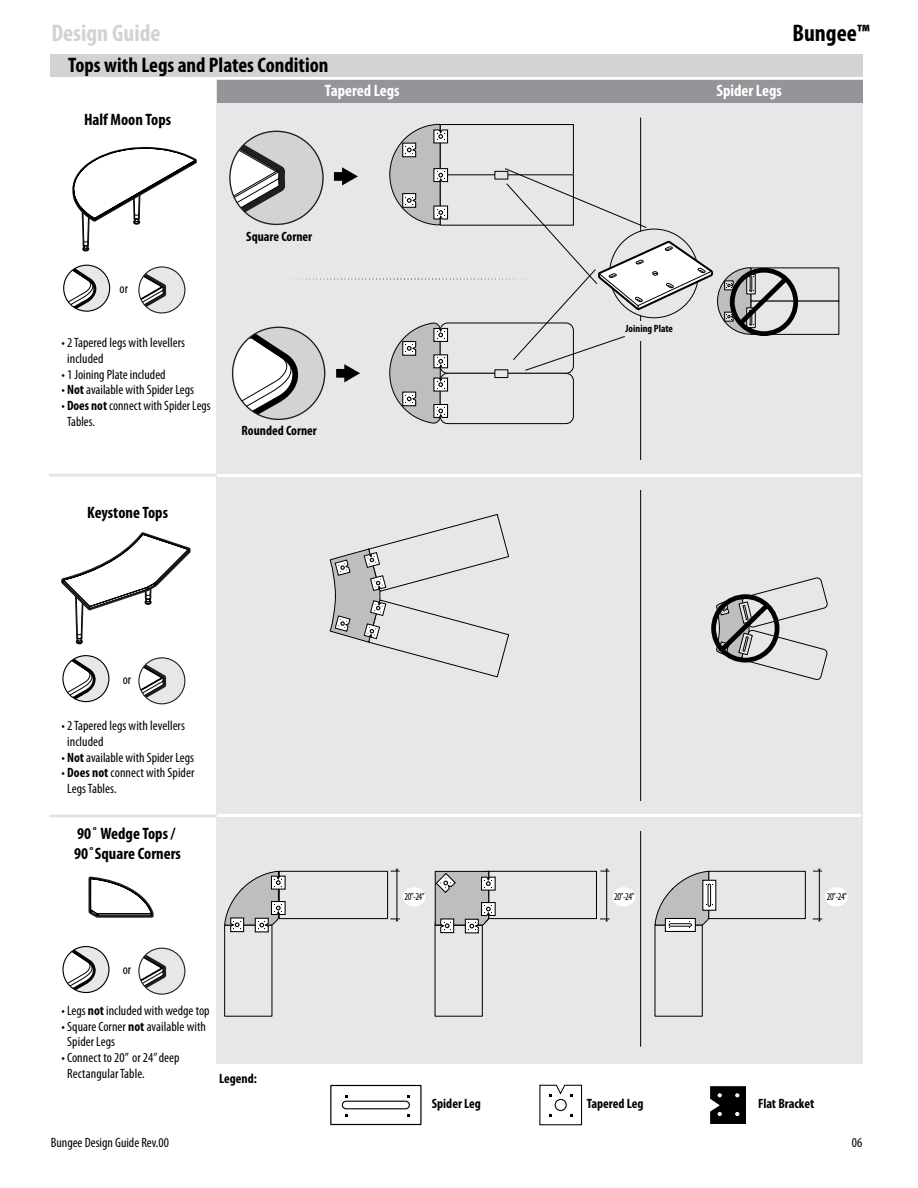
<style>
.page{position:relative;width:918px;height:1188px;background:#fff}
.page>*{position:absolute;margin:0;border:0;box-sizing:border-box;transform-origin:0 0}
.t1{font:700 condensed 24px "Myriad Pro";color:#d1d3d4}
.t2{font:700 condensed 24px "Myriad Pro";color:#000}
.t3{font:700 condensed 21px "Myriad Pro";color:#000}
.t4{font:700 condensed 16.5px/19.8px "Myriad Pro";color:#000}
.t5{font:700 condensed 16.5px "Myriad Pro";color:#fff}
.t6{font:condensed 13.5px/15.6px "Myriad Pro";color:#000}
.t7{font:700 condensed 13.5px "Myriad Pro";color:#000}
.t8{font:condensed 10.5px "Myriad Pro";letter-spacing:-.05em;color:#000;scale:.9 1}
.t9{font:700 condensed 10.5px "Myriad Pro";color:#000}
.s1{font-weight:700}
</style>
<div class="page">
<div style="left:216px;top:79px;width:646px;height:985px;background:#e6e7e8"></div>
<hr style="left:640px;top:118px;width:1px;height:929px;background:#000">
<div style="left:279px;top:871px;width:109px;height:48px;border:1px solid #000"></div>
<div style="left:224px;top:925px;width:48px;height:92px;border:1px solid #000"></div>
<svg style="left:88px;top:877px;width:66px;height:41px"></svg>
<div style="left:50px;top:54px;width:812px;height:23px;background:#d1d3d4"></div>
<div style="left:217px;top:80px;width:645px;height:23px;background:#939598"></div>
<hr style="left:217px;top:815px;width:644px;height:2px;background:#fff">
<svg style="left:49px;top:815px;width:167px;height:2px"></svg>
<hr style="left:217px;top:474px;width:644px;height:3px;background:#fff">
<svg style="left:49px;top:474px;width:167px;height:3px"></svg>
<div style="left:139px;top:658px;width:46px;height:46px;background:#e6e7e8;border-radius:50%"></div>
<svg style="left:140px;top:659px;width:26px;height:45px"></svg>
<div style="left:138px;top:657px;width:47px;height:47px;border:1px solid #231f20;border-radius:50%"></div>
<div style="left:139px;top:948px;width:46px;height:46px;background:#e6e7e8;border-radius:50%"></div>
<svg style="left:140px;top:948px;width:26px;height:45px"></svg>
<div style="left:138px;top:948px;width:47px;height:47px;border:1px solid #231f20;border-radius:50%"></div>
<svg style="left:61px;top:532px;width:130px;height:112px"></svg>
<hr style="left:397px;top:870px;width:1px;height:51px;background:#000">
<svg style="left:391px;top:868px;width:9px;height:4px"></svg>
<svg style="left:390px;top:919px;width:10px;height:3px"></svg>
<div style="left:403px;top:887px;width:22px;height:19px;background:#fff;border-radius:50%"></div>
<div style="left:751px;top:301px;width:88px;height:34px;border:1px solid #000"></div>
<svg style="left:224px;top:870px;width:62px;height:63px"></svg>
<div style="left:708px;top:871px;width:98px;height:48px;border:1px solid #000"></div>
<div style="left:655px;top:925px;width:48px;height:92px;border:1px solid #000"></div>
<hr style="left:819px;top:870px;width:1px;height:51px;background:#000">
<svg style="left:813px;top:868px;width:9px;height:4px"></svg>
<svg style="left:813px;top:919px;width:9px;height:3px"></svg>
<div style="left:825px;top:887px;width:23px;height:19px;background:#fff;border-radius:50%"></div>
<svg style="left:72px;top:147px;width:125px;height:105px"></svg>
<div style="left:139px;top:267px;width:46px;height:46px;background:#e6e7e8;border-radius:50%"></div>
<svg style="left:139px;top:268px;width:27px;height:44px"></svg>
<div style="left:138px;top:266px;width:47px;height:48px;border:1px solid #231f20;border-radius:50%"></div>
<div style="left:703px;top:880px;width:13px;height:30px;background:#fff"></div>
<div style="left:665px;top:918px;width:30px;height:13px;background:#fff"></div>
<div style="left:665px;top:918px;width:31px;height:14px;border:1px solid #000"></div>
<svg style="left:654px;top:870px;width:59px;height:58px"></svg>
<div style="left:669px;top:923px;width:23px;height:4px;border:1px solid #000"></div>
<div style="left:730px;top:268px;width:68px;height:68px;border:5px solid #000;border-radius:50%"></div>
<div style="left:64px;top:265px;width:46px;height:46px;background:#e6e7e8;border-radius:50%"></div>
<svg style="left:64px;top:268px;width:33px;height:42px"></svg>
<div style="left:63px;top:265px;width:47px;height:47px;border:1px solid #000;border-radius:50%"></div>
<div style="left:63px;top:656px;width:46px;height:46px;background:#e6e7e8;border-radius:50%"></div>
<svg style="left:64px;top:658px;width:33px;height:44px"></svg>
<div style="left:62px;top:655px;width:47px;height:47px;border:1px solid #000;border-radius:50%"></div>
<div style="left:63px;top:947px;width:46px;height:46px;background:#e6e7e8;border-radius:50%"></div>
<svg style="left:64px;top:949px;width:33px;height:44px"></svg>
<div style="left:62px;top:946px;width:48px;height:47px;border:1px solid #000;border-radius:50%"></div>
<svg style="left:230px;top:124px;width:562px;height:300px"></svg>
<svg style="left:539px;top:1084px;width:44px;height:42px"></svg>
<div style="left:555px;top:1099px;width:12px;height:12px;border:1px solid #000;border-radius:50%"></div>
<div style="left:330px;top:1085px;width:92px;height:40px;border:1px solid #000"></div>
<div style="left:342px;top:1101px;width:68px;height:8px;border:1px solid #000;border-radius:4px"></div>
<svg style="left:710px;top:1086px;width:36px;height:38px"></svg>
<svg style="left:329px;top:514px;width:180px;height:164px"></svg>
<svg style="left:715px;top:577px;width:113px;height:103px"></svg>
<div style="left:488px;top:871px;width:109px;height:48px;border:1px solid #000"></div>
<div style="left:435px;top:925px;width:48px;height:92px;border:1px solid #000"></div>
<hr style="left:606px;top:870px;width:1px;height:51px;background:#000">
<svg style="left:600px;top:868px;width:9px;height:4px"></svg>
<svg style="left:600px;top:919px;width:10px;height:3px"></svg>
<div style="left:612px;top:887px;width:23px;height:19px;background:#fff;border-radius:50%"></div>
<svg style="left:434px;top:870px;width:62px;height:64px;background:#b0b2b3"></svg>
<h1 class="t1" style="left:51px;top:20px;width:111px">Design Guide</h1>
<h2 class="t3" style="left:68px;top:53px;width:262px">Tops with Legs and Plates Condition</h2>
<p class="t4" style="left:84px;top:110px;width:89px">Half Moon Tops</p>
<p class="t5" style="left:325px;top:82px;width:76px">Tapered Legs</p>
<p class="t5" style="left:716px;top:82px;width:67px">Spider Legs</p>
<h1 class="t2" style="left:792px;top:20px;width:79px">Bungee™</h1>
<p class="t6" style="left:120px;top:281px;width:10px">or</p>
<p class="t6" style="left:67px;top:335px;width:119px;text-indent:-6px">• 2 Tapered legs with levellers included</p>
<p class="t6" style="left:62px;top:367px;width:106px">• 1 Joining Plate included</p>
<p class="t6" style="left:62px;top:382px;width:134px">• <span class="s1">Not</span> available with Spider Legs</p>
<p class="t6" style="left:67px;top:398px;width:145px;text-indent:-6px">• <span class="s1">Does not</span> connect with Spider Legs<br>Tables.</p>
<p class="t4" style="left:87px;top:503px;width:82px">Keystone Tops</p>
<p class="t7" style="left:246px;top:229px;width:68px">Square Corner</p>
<p class="t7" style="left:242px;top:423px;width:77px">Rounded Corner</p>
<p class="t9" style="left:626px;top:323px;width:49px">Joining Plate</p>
<p class="t6" style="left:123px;top:672px;width:10px">or</p>
<p class="t6" style="left:67px;top:719px;width:119px;text-indent:-6px">• 2 Tapered legs with levellers included</p>
<p class="t6" style="left:62px;top:750px;width:134px">• <span class="s1">Not</span> available with Spider Legs</p>
<p class="t6" style="left:67px;top:765px;width:129px;text-indent:-6px">• <span class="s1">Does not</span> connect with Spider<br>Legs Tables.</p>
<p class="t4" style="left:74px;top:824px;width:108px">90˚ Wedge Tops /<br>90˚Square Corners</p>
<p class="t6" style="left:123px;top:962px;width:10px">or</p>
<p class="t6" style="left:62px;top:1003px;width:150px">• Legs <span class="s1">not</span> included with wedge top</p>
<p class="t6" style="left:67px;top:1019px;width:140px;text-indent:-6px">• Square Corner <span class="s1">not</span> available with<br>Spider Legs</p>
<p class="t6" style="left:67px;top:1050px;width:114px;text-indent:-6px">• Connect to 20” or 24” deep<br>Rectangular Table.</p>
<p class="t7" style="left:219px;top:1071px;width:39px">Legend:</p>
<p class="t8" style="left:405px;top:891px;width:24px">20”-24”</p>
<p class="t8" style="left:827px;top:891px;width:24px">20”-24”</p>
<p class="t8" style="left:614px;top:891px;width:24px">20”-24”</p>
<p class="t7" style="left:432px;top:1096px;width:51px">Spider Leg</p>
<p class="t7" style="left:587px;top:1096px;width:58px">Tapered Leg</p>
<p class="t7" style="left:758px;top:1096px;width:58px">Flat Bracket</p>
<p class="t6" style="left:51px;top:1135px;width:120px">Bungee Design Guide Rev.00</p>
<p class="t6" style="left:852px;top:1135px;width:12px">06</p>
</div>
